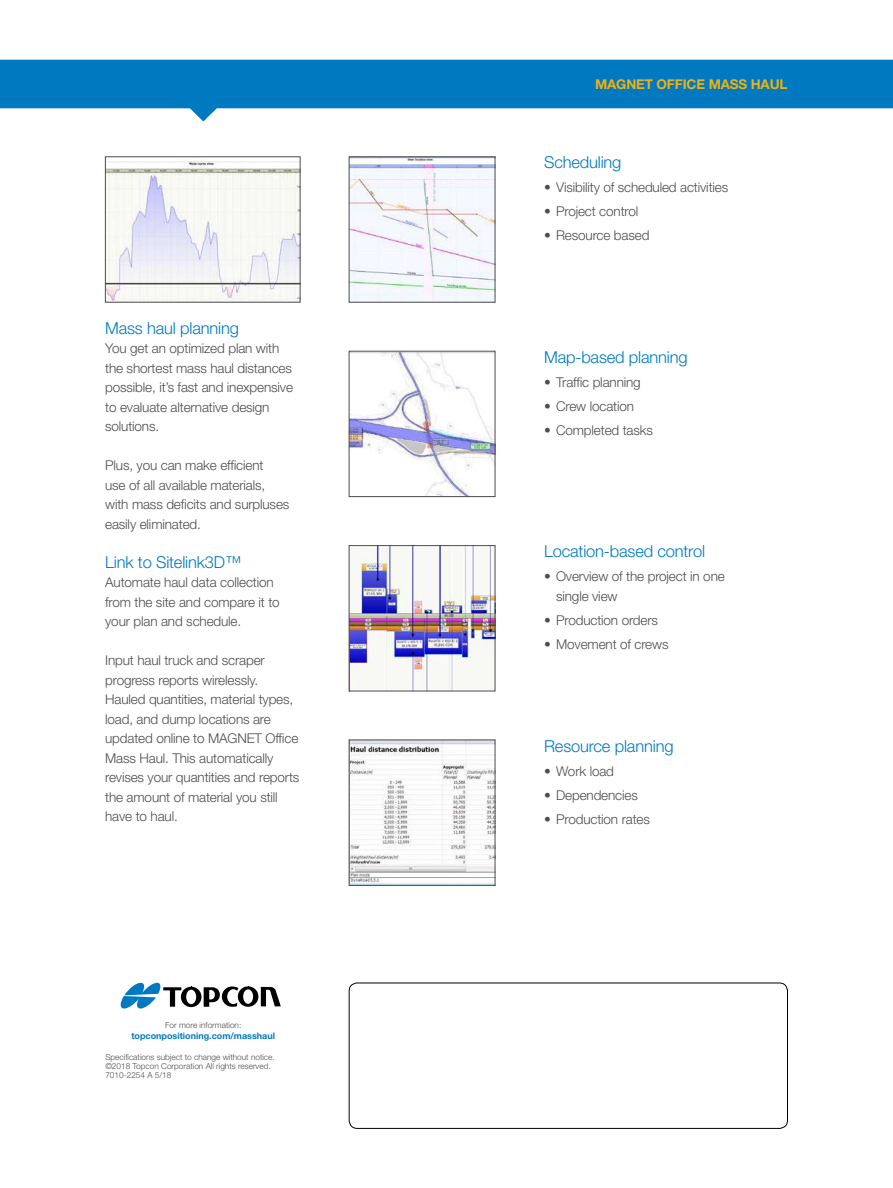
<style>
.page{position:relative;width:893px;height:1188px;background:#fff}
.page>*{position:absolute;margin:0;border:0;box-sizing:border-box;transform-origin:0 0}
.t1{font:300 16.5px "Helvetica Neue LT Std";letter-spacing:-.01em;color:#0079c1}
.t2{font:300 13.5px/19.5px "Helvetica Neue LT Std";letter-spacing:-.01em;color:#4d4d4f}
.t3{font:700 13.5px "Helvetica Neue LT Std";letter-spacing:-.01em;color:#eeb111}
.t4{font:700 9px "Helvetica Neue LT Std";color:#0079c1}
.t5{font:300 8.25px/9px "Helvetica Neue LT Std";color:#4d4d4f}
</style>
<div class="page">
<svg style="left:0;top:60px;width:893px;height:62px;fill:#0079c1"></svg>
<div style="left:349px;top:983px;width:439px;height:146px;border:1px solid #000;border-radius:8px"></div>
<svg style="left:120px;top:983px;width:161px;height:26px"></svg>
<img style="left:351px;top:159px;width:142px;height:141px">
<img style="left:107px;top:161px;width:191px;height:139px">
<img style="left:351px;top:353px;width:142px;height:142px">
<div style="left:349px;top:351px;width:146px;height:146px;border:1px solid #4d4d4f"></div>
<img style="left:351px;top:547px;width:142px;height:142px">
<div style="left:349px;top:545px;width:146px;height:146px;border:1px solid #4d4d4f"></div>
<img style="left:351px;top:742px;width:142px;height:142px">
<div style="left:349px;top:740px;width:146px;height:146px;border:1px solid #4d4d4f"></div>
<p class="t1" style="left:105px;top:318px;width:135px">Mass haul planning</p>
<p class="t2" style="left:105px;top:338px;width:189px">You get an optimized plan with the shortest mass haul distances possible, it’s fast and inexpensive to evaluate alternative design solutions.</p>
<p class="t2" style="left:105px;top:455px;width:186px">Plus, you can make efficient<br>use of all available materials, with mass deficits and surpluses easily eliminated.</p>
<p class="t1" style="left:105px;top:552px;width:138px">Link to Sitelink3D™</p>
<p class="t2" style="left:105px;top:572px;width:176px">Automate haul data collection from the site and compare it to your plan and schedule.</p>
<p class="t2" style="left:105px;top:650px;width:196px">Input haul truck and scraper progress reports wirelessly.<br>Hauled quantities, material types, load, and dump locations are updated online to MAGNET Office<br>Mass Haul. This automatically revises your quantities and reports the amount of material you still have to haul.</p>
<p class="t5" style="left:165px;top:1021px;width:78px">For more information:</p>
<p class="t4" style="left:131px;top:1030px;width:145px">topconpositioning.com/masshaul</p>
<p class="t5" style="left:105px;top:1053px;width:171px">Specifications subject to change without notice. ©2018 Topcon Corporation All rights reserved.<br>7010-2254 A 5/18</p>
<p class="t3" style="left:595px;top:75px;width:194px">MAGNET OFFICE MASS HAUL</p>
<p class="t1" style="left:544px;top:152px;width:79px">Scheduling</p>
<p class="t2" style="left:544px;top:178px;width:186px">• Visibility of scheduled activities</p>
<p class="t2" style="left:544px;top:202px;width:96px">• Project control</p>
<p class="t2" style="left:544px;top:226px;width:107px">• Resource based</p>
<p class="t1" style="left:544px;top:347px;width:145px">Map-based planning</p>
<p class="t2" style="left:544px;top:372px;width:98px">• Traffic planning</p>
<p class="t2" style="left:544px;top:396px;width:91px">• Crew location</p>
<p class="t2" style="left:544px;top:420px;width:110px">• Completed tasks</p>
<p class="t1" style="left:544px;top:541px;width:162px">Location-based control</p>
<p class="t2" style="left:556px;top:566px;width:170px;text-indent:-12px">• Overview of the project in one single view</p>
<p class="t2" style="left:544px;top:610px;width:115px">• Production orders</p>
<p class="t2" style="left:544px;top:634px;width:126px">• Movement of crews</p>
<p class="t1" style="left:544px;top:736px;width:131px">Resource planning</p>
<p class="t2" style="left:544px;top:761px;width:71px">• Work load</p>
<p class="t2" style="left:544px;top:785px;width:95px">• Dependencies</p>
<p class="t2" style="left:544px;top:809px;width:107px">• Production rates</p>
</div>
